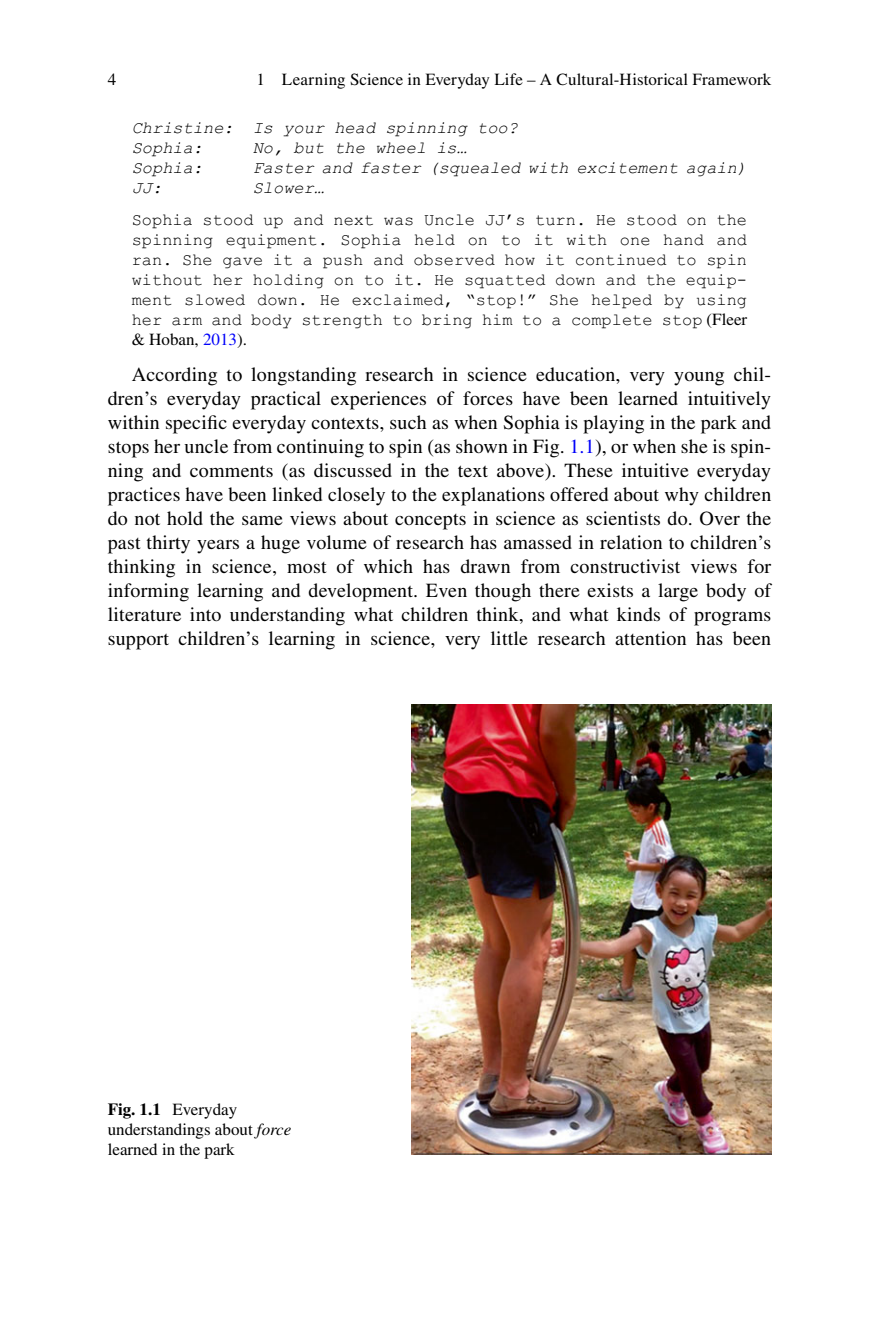
<style>
.page{position:relative;width:879px;height:1333px;background:#fff}
.page>*{position:absolute;margin:0;border:0;box-sizing:border-box;transform-origin:0 0}
.t1{font:20px/24px "Dmtrvk Times";letter-spacing:.01em;color:#000;text-align:justify}
.t2{font:17px/20px "Xftxqk Courier New";color:#000;text-align:justify}
.t3{font:17px/20px "Dmtrvk Times";color:#000}
.t4{font:italic 17px/20px "Wltlqy Courier New";color:#000}
.s1{font-family:"Dmtrvk Times"}
.s2{color:#0000fa}
.s3{font-family:"Bcgxxb Times";font-weight:700}
.s4{font-family:"Gwnkht Times";font-style:italic}
</style>
<div class="page">
<img style="left:411px;top:704px;width:360px;height:450px">
<p class="t3" style="left:108px;top:71px;width:10px">4</p>
<p class="t3" style="left:256px;top:71px;width:516px">1 Learning Science in Everyday Life – A Cultural-Historical Framework</p>
<p class="t4" style="left:132px;top:118px;width:388px">Christine: Is your head spinning too?<br>Sophia:</p>
<p class="t4" style="left:253px;top:138px;width:216px">No, but the wheel is…</p>
<p class="t4" style="left:132px;top:158px;width:73px">Sophia:</p>
<p class="t4" style="left:253px;top:158px;width:496px">Faster and faster (squealed with excitement again)</p>
<p class="t4" style="left:132px;top:178px;width:32px">JJ:</p>
<p class="t4" style="left:253px;top:178px;width:73px">Slower…</p>
<p class="t2" style="left:132px;top:210px;width:617px">Sophia stood up and next was Uncle JJ’s turn. He stood on the spinning equipment. Sophia held on to it with one hand and ran. She gave it a push and observed how it continued to spin without her holding on to it. He squatted down and the equip&shy;ment slowed down. He exclaimed, “stop!” She helped by using her arm and body strength to bring him to a complete stop <span class="s1">(Fleer</span></p>
<p class="t3" style="left:132px;top:331px;width:117px">&amp; Hoban, <span class="s2">2013</span> ).</p>
<p class="t1" style="left:108px;top:364px;width:665px;text-indent:24px">According to longstanding research in science education, very young chil&shy;dren’s everyday practical experiences of forces have been learned intuitively within specific everyday contexts, such as when Sophia is playing in the park and stops her uncle from continuing to spin (as shown in Fig. <span class="s2">1.1</span> ), or when she is spin&shy;ning and comments (as discussed in the text above). These intuitive everyday practices have been linked closely to the explanations offered about why children do not hold the same views about concepts in science as scientists do. Over the past thirty years a huge volume of research has amassed in relation to children’s thinking in science, most of which has drawn from constructivist views for informing learning and development. Even though there exists a large body of literature into understanding what children think, and what kinds of programs support children’s learning in science, very little research attention has been</p>
<p class="t3" style="left:108px;top:1100px;width:185px"><span class="s3">Fig. 1.1</span> Everyday understandings about <span class="s4">force </span>learned in the park</p>
</div>
